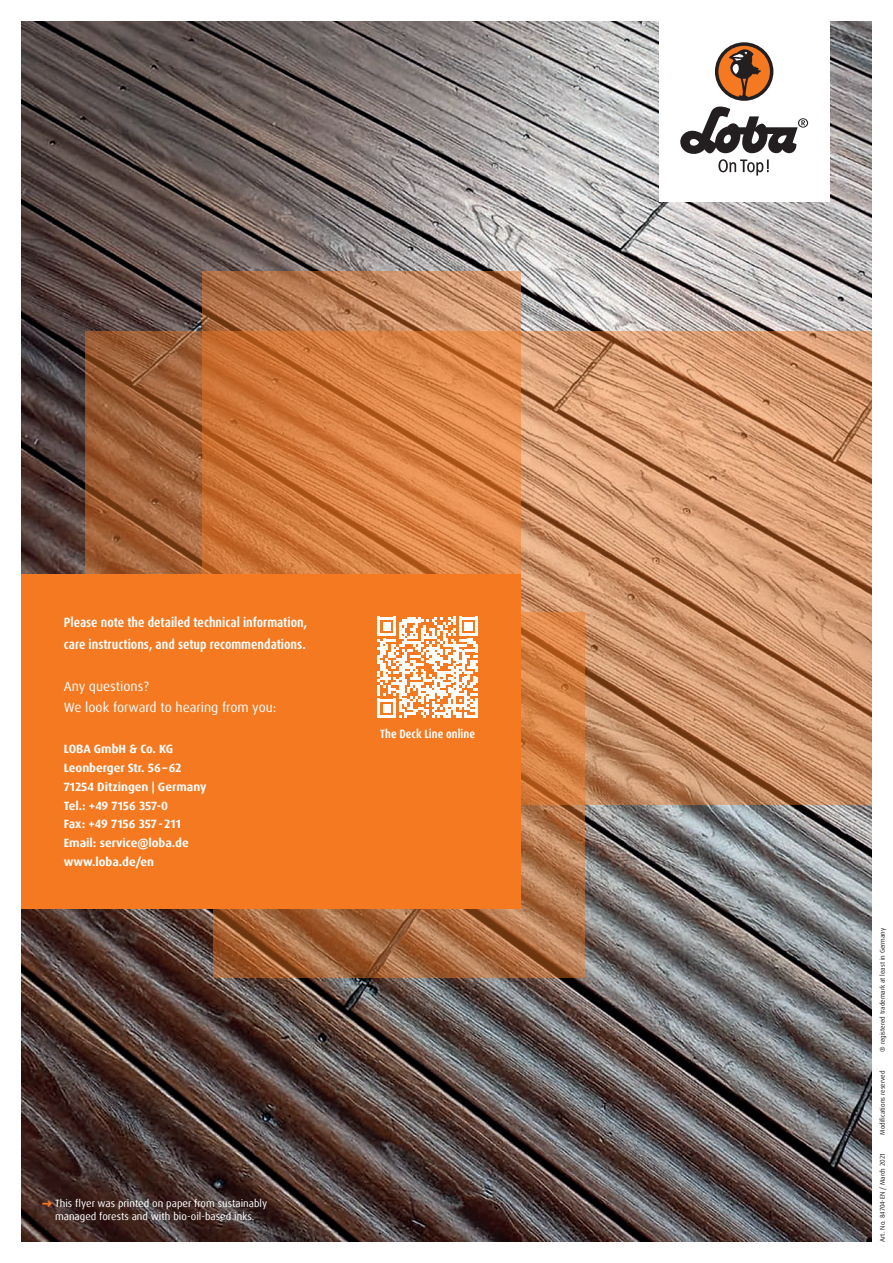
<style>
.page{position:relative;width:893px;height:1263px;background:#fff}
.page>*{position:absolute;margin:0;border:0;box-sizing:border-box;transform-origin:0 0}
.t1{font:700 condensed 13.5px/21.3px "Dax Pro";color:#fff}
.t2{font:13.5px/21.3px "Dax Pro";color:#fff}
.t3{font:700 12px/18.8px "Dax OT";color:#fff}
.t4{font:700 condensed 12px "Dax OT";color:#fff}
.t5{font:10.5px/12.6px "Dax OT";color:#fff;text-align:center}
.t6{font:6.75px "Dax OT";color:#231f20}
.s1{font-weight:900;color:#f47921}
</style>
<div class="page">
<img style="left:21px;top:21px;width:851px;height:1221px">
<svg style="left:85px;top:332px;width:787px;height:473px;background:#c68c64"></svg>
<svg style="left:213px;top:612px;width:372px;height:366px;background:#b47041"></svg>
<svg style="left:202px;top:271px;width:319px;height:303px;background:#d07e45"></svg>
<div style="left:21px;top:574px;width:500px;height:335px;background:#f47921"></div>
<svg style="left:377px;top:617px;width:101px;height:101px"></svg>
<hr style="left:475px;top:699px;width:3px;height:19px;background:#fff">
<div style="left:659px;top:0;width:170px;height:202px;background:#fff"></div>
<svg style="left:680px;top:106px;width:128px;height:70px"></svg>
<div style="left:715px;top:42px;width:58px;height:59px;background:#231f20;border-radius:50%"></div>
<svg style="left:718px;top:45px;width:52px;height:52px"></svg>
<p class="t1" style="left:64px;top:612px;width:245px">Please note the detailed technical information, care instructions, and setup recommendations.</p>
<p class="t2" style="left:64px;top:676px;width:214px">Any questions?<br>We look forward to hearing from you:</p>
<p class="t3" style="left:64px;top:740px;width:144px">LOBA GmbH &amp; Co. KG<br>Leonberger Str. 56–62<br>71254 Ditzingen | Germany<br>Tel.: +49 7156 357-0<br>Fax: +49 7156 357-211<br>Email: service@loba.de www.loba.de/en</p>
<p class="t4" style="left:380px;top:726px;width:96px">The Deck Line online</p>
<p class="t5" style="left:43px;top:1197px;width:226px"><span class="s1">→</span> This flyer was printed on paper from sustainably managed forests and with bio-oil-based inks.</p>
<p class="t6" style="left:878px;top:1052px;width:126px;rotate:-90deg">® registered trademark at least in Germany</p>
<p class="t6" style="left:878px;top:1134px;width:65px;rotate:-90deg">Modifications reserved</p>
<p class="t6" style="left:878px;top:1242px;width:90px;rotate:-90deg">Art. No. 84704-EN / March 2021</p>
</div>
